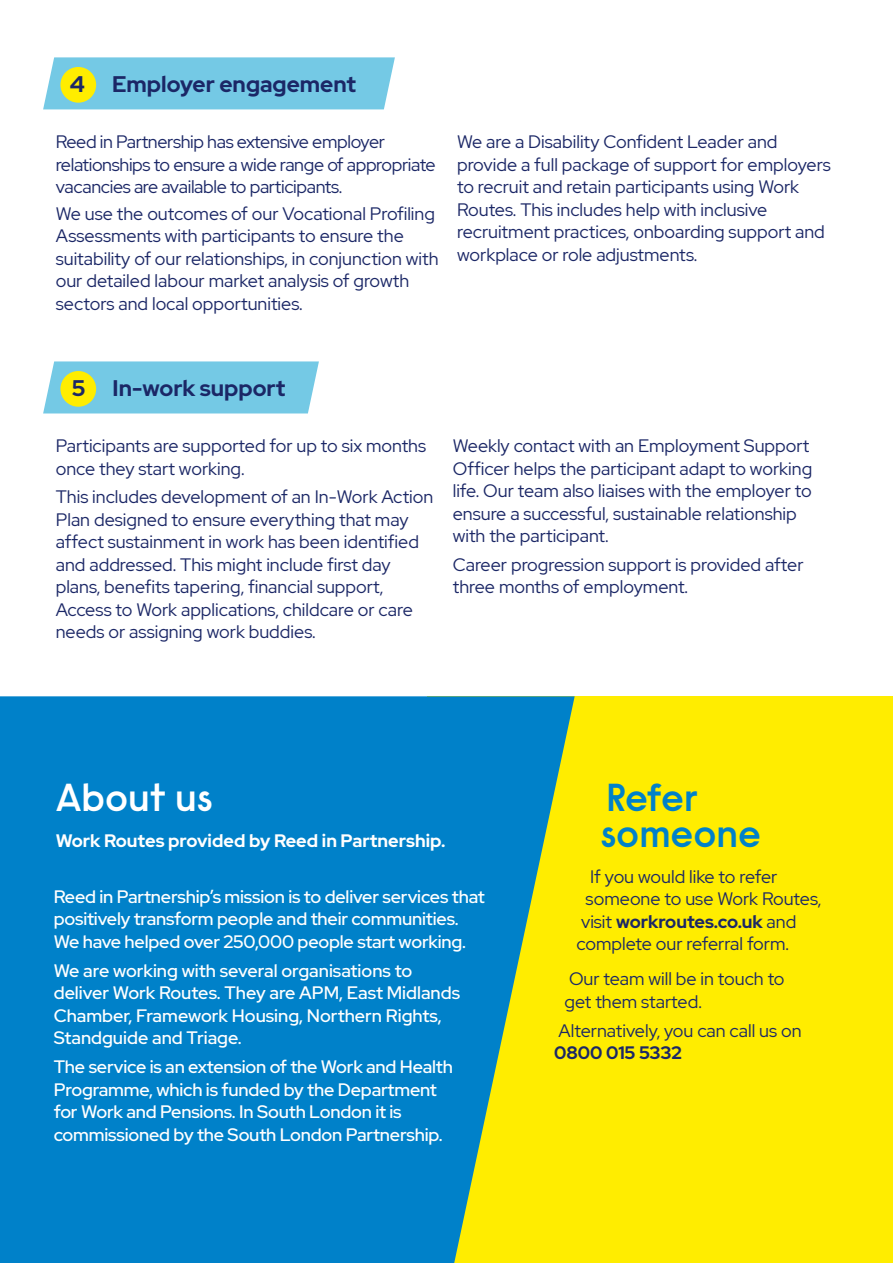
<style>
.page{position:relative;width:893px;height:1263px;background:#fff}
.page>*{position:absolute;margin:0;border:0;box-sizing:border-box;transform-origin:0 0}
.t1{font:600 39px/36px "Raisonne Pro";color:#0081c9}
.t2{font:600 39px "Raisonne Pro";color:#fff}
.t3{font:700 22.5px "Red Hat Display";color:#1b2766}
.t4{font:18px/22.5px "Red Hat Display";color:#1b2766}
.t5{font:500 18px/22.5px "Red Hat Display";letter-spacing:-.01em;color:#fff}
.t6{font:18px/22.5px "Red Hat Display";letter-spacing:-.02em;color:#1b2766}
.t7{font:700 18px "Red Hat Display";color:#fff}
.t8{font:700 18px "Red Hat Display";color:#1b2766}
.s1{font-weight:400}
</style>
<div class="page">
<div style="left:43px;top:57px;width:352px;height:52px;background:#74c9e5"></div>
<div style="left:43px;top:361px;width:276px;height:52px;background:#74c9e5"></div>
<div style="left:60px;top:67px;width:36px;height:36px;background:#ffed00;border-radius:50%"></div>
<div style="left:60px;top:371px;width:36px;height:36px;background:#ffed00;border-radius:50%"></div>
<div style="left:427px;top:696px;width:466px;height:567px;background:#ffed00"></div>
<svg style="left:0;top:696px;width:575px;height:567px;background:#1a8cb3"></svg>
<p class="t3" style="left:70px;top:69px;width:288px">4 Employer engagement</p>
<p class="t6" style="left:56px;top:130px;width:382px">Reed in Partnership has extensive employer relationships to ensure a wide range of appropriate vacancies are available to participants.</p>
<p class="t4" style="left:56px;top:202px;width:384px">We use the outcomes of our Vocational Profiling Assessments with participants to ensure the suitability of our relationships, in conjunction with our detailed labour market analysis of growth sectors and local opportunities.</p>
<p class="t4" style="left:457px;top:130px;width:375px">We are a Disability Confident Leader and provide a full package of support for employers to recruit and retain participants using Work Routes. This includes help with inclusive recruitment practices, onboarding support and workplace or role adjustments.</p>
<p class="t3" style="left:72px;top:373px;width:215px">5 In-work support</p>
<p class="t4" style="left:56px;top:434px;width:372px">Participants are supported for up to six months once they start working.</p>
<p class="t4" style="left:56px;top:486px;width:379px">This includes development of an In-Work Action Plan designed to ensure everything that may affect sustainment in work has been identified and addressed. This might include first day plans, benefits tapering, financial support, Access to Work applications, childcare or care needs or assigning work buddies.</p>
<p class="t4" style="left:453px;top:434px;width:361px">Weekly contact with an Employment Support Officer helps the participant adapt to working life. Our team also liaises with the employer to ensure a successful, sustainable relationship with the participant.</p>
<p class="t4" style="left:453px;top:553px;width:352px">Career progression support is provided after three months of employment.</p>
<h1 class="t2" style="left:56px;top:772px;width:159px">About us</h1>
<p class="t7" style="left:56px;top:828px;width:391px">Work Routes provided by Reed in Partnership.</p>
<p class="t5" style="left:54px;top:885px;width:433px">Reed in Partnership’s mission is to deliver services that positively transform people and their communities.<br>We have helped over 250,000 people start working.</p>
<p class="t5" style="left:54px;top:959px;width:408px">We are working with several organisations to deliver Work Routes. They are APM, East Midlands Chamber, Framework Housing, Northern Rights, Standguide and Triage.</p>
<p class="t5" style="left:54px;top:1055px;width:401px">The service is an extension of the Work and Health Programme, which is funded by the Department for Work and Pensions. In South London it is commissioned by the South London Partnership.</p>
<h1 class="t1" style="left:601px;top:779px;width:162px">Refer someone</h1>
<p class="t4" style="left:590px;top:864px;width:189px">If you would like to refer</p>
<p class="t4" style="left:586px;top:887px;width:237px">someone to use Work Routes,</p>
<p class="t8" style="left:581px;top:909px;width:217px"><span class="s1">visit</span> workroutes.co.uk <span class="s1">and</span></p>
<p class="t4" style="left:577px;top:932px;width:214px">complete our referral form.</p>
<p class="t4" style="left:565px;top:967px;width:221px">Our team will be in touch to get them started.</p>
<p class="t4" style="left:559px;top:1019px;width:244px">Alternatively, you can call us on</p>
<p class="t8" style="left:554px;top:1041px;width:129px">0800 015 5332</p>
</div>
